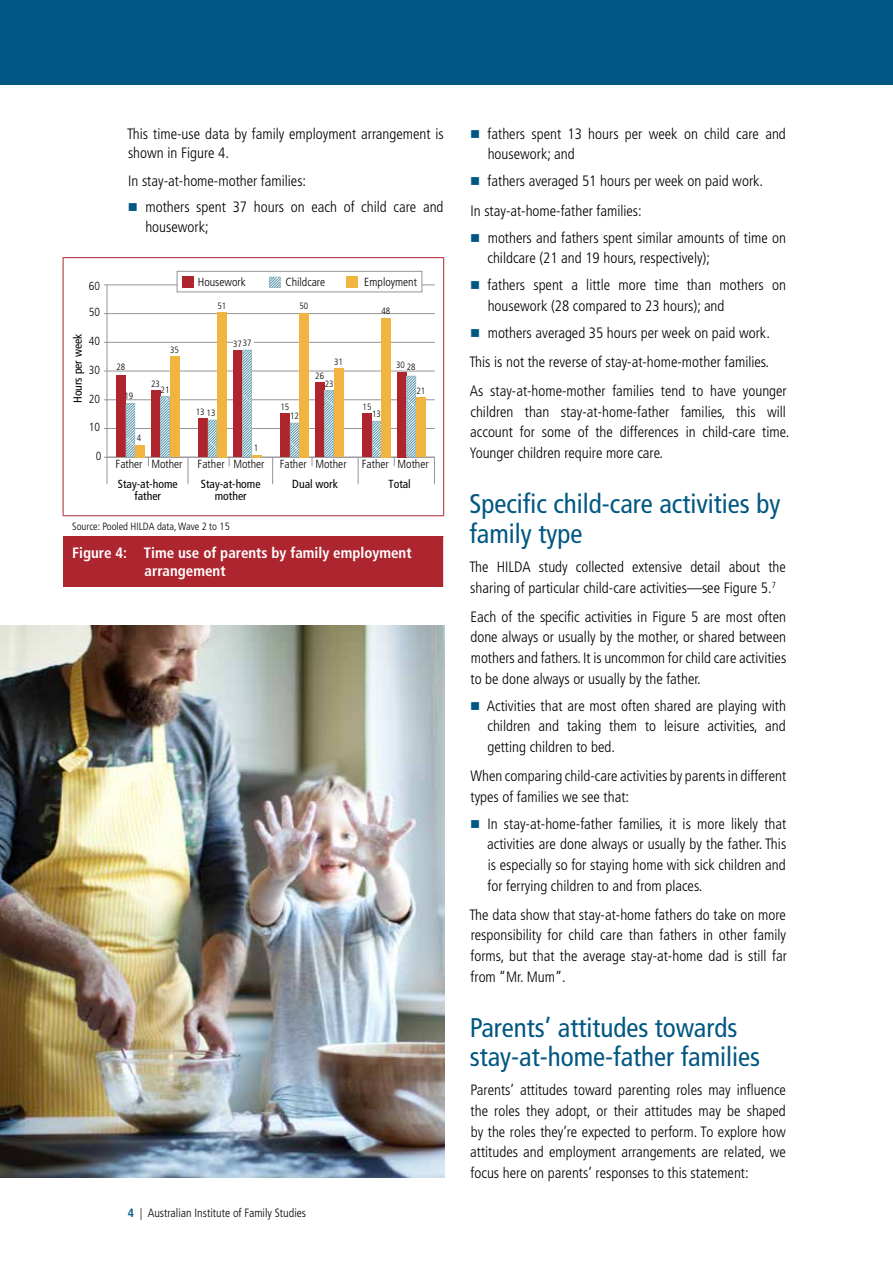
<style>
.page{position:relative;width:893px;height:1263px;background:#fff}
.page>*{position:absolute;margin:0;border:0;box-sizing:border-box;transform-origin:0 0}
.t1{font:condensed 27px/29.7px "Frutiger LT Std";color:#005782}
.t2{font:300 condensed 15px/20.7px "Frutiger LT Std";color:#000}
.t3{font:700 condensed 15px/18px "Frutiger LT Std";color:#fff}
.t4{font:300 condensed 12px "Frutiger LT Std";color:#000}
.t5{font:300 condensed 11.7px "Frutiger LT";color:#000}
.t6{font:condensed 11.7px/11.7px "Frutiger LT";color:#000;text-align:center}
.t7{font:300 condensed 10.5px "Frutiger LT Std";color:#000}
.t8{font:300 condensed 9.15px "Frutiger LT";color:#000}
.s1{font-weight:700;color:#005782}
</style>
<div class="page">
<div style="left:0;top:0;width:893px;height:85px;background:#005783"></div>
<div style="left:63px;top:536px;width:381px;height:51px;background:#ad252e"></div>
<hr style="left:443px;top:536px;width:1px;height:51px;background:#fff">
<hr style="left:63px;top:257px;width:381px;height:1px;background:#ad252e">
<hr style="left:63px;top:258px;width:1px;height:257px;background:#ad252e">
<hr style="left:443px;top:258px;width:1px;height:257px;background:#ad252e">
<hr style="left:63px;top:515px;width:381px;height:1px;background:#ad252e">
<hr style="left:107px;top:428px;width:328px;height:1px;background:#939598">
<hr style="left:107px;top:399px;width:328px;height:1px;background:#939598">
<hr style="left:107px;top:371px;width:328px;height:1px;background:#939598">
<hr style="left:107px;top:342px;width:328px;height:1px;background:#939598">
<hr style="left:107px;top:313px;width:328px;height:1px;background:#939598">
<hr style="left:107px;top:285px;width:1px;height:199px;background:#939598">
<hr style="left:107px;top:285px;width:328px;height:1px;background:#939598">
<hr style="left:107px;top:457px;width:328px;height:1px;background:#939598">
<svg style="left:188px;top:458px;width:1px;height:26px"></svg>
<svg style="left:272px;top:458px;width:1px;height:26px"></svg>
<svg style="left:358px;top:458px;width:1px;height:26px"></svg>
<svg style="left:434px;top:458px;width:1px;height:26px"></svg>
<div style="left:233px;top:340px;width:21px;height:5px;background:#fff"></div>
<div style="left:116px;top:376px;width:10px;height:81px;background:#ae252d"></div>
<svg style="left:126px;top:403px;width:9px;height:54px"></svg>
<div style="left:135px;top:445px;width:10px;height:12px;background:#f2b440"></div>
<div style="left:151px;top:391px;width:9px;height:66px;background:#ae252d"></div>
<svg style="left:160px;top:396px;width:10px;height:61px"></svg>
<div style="left:170px;top:356px;width:9px;height:101px;background:#f2b440"></div>
<div style="left:198px;top:419px;width:10px;height:38px;background:#ae252d"></div>
<svg style="left:208px;top:420px;width:9px;height:37px"></svg>
<div style="left:217px;top:312px;width:10px;height:145px;background:#f2b440"></div>
<div style="left:233px;top:350px;width:9px;height:107px;background:#ae252d"></div>
<svg style="left:242px;top:350px;width:19px;height:107px"></svg>
<div style="left:280px;top:413px;width:10px;height:44px;background:#ae252d"></div>
<svg style="left:290px;top:423px;width:9px;height:34px"></svg>
<div style="left:299px;top:313px;width:10px;height:144px;background:#f2b440"></div>
<div style="left:315px;top:383px;width:10px;height:74px;background:#ae252d"></div>
<svg style="left:325px;top:390px;width:9px;height:67px"></svg>
<div style="left:334px;top:368px;width:9px;height:89px;background:#f2b440"></div>
<div style="left:362px;top:414px;width:10px;height:43px;background:#ae252d"></div>
<svg style="left:372px;top:421px;width:9px;height:36px"></svg>
<div style="left:381px;top:318px;width:10px;height:139px;background:#f2b440"></div>
<div style="left:397px;top:372px;width:10px;height:85px;background:#ae252d"></div>
<svg style="left:407px;top:376px;width:9px;height:81px"></svg>
<div style="left:416px;top:397px;width:10px;height:60px;background:#f2b440"></div>
<div style="left:177px;top:271px;width:245px;height:21px;background:#fff"></div>
<div style="left:177px;top:271px;width:245px;height:21px;border:1px solid #939598"></div>
<div style="left:183px;top:277px;width:11px;height:11px;background:#ae252d"></div>
<svg style="left:269px;top:277px;width:11px;height:11px"></svg>
<div style="left:346px;top:277px;width:11px;height:11px;background:#f2b440"></div>
<img style="left:0;top:625px;width:444px;height:553px">
<p class="t2" style="left:127px;top:124px;width:318px;line-height:19.5px">This time-use data by family employment arrangement is shown in Figure 4.</p>
<p class="t2" style="left:145px;top:168px;width:300px;line-height:26px;text-indent:-17px">In stay-at-home-mother families:<br>mothers spent 37 hours on each of child care and</p>
<p class="t2" style="left:145px;top:216px;width:65px">housework;</p>
<p class="t5" style="left:89px;top:280px;width:13px">60</p>
<p class="t5" style="left:89px;top:306px;width:13px">50</p>
<p class="t6" style="left:72px;top:403px;width:71px;rotate:-90deg">Hours per week</p>
<p class="t5" style="left:89px;top:334px;width:13px">40</p>
<p class="t5" style="left:89px;top:363px;width:13px">30</p>
<p class="t5" style="left:89px;top:392px;width:13px">20</p>
<p class="t5" style="left:89px;top:421px;width:13px">10</p>
<p class="t5" style="left:96px;top:449px;width:7px">0</p>
<p class="t5" style="left:198px;top:275px;width:49px">Housework</p>
<p class="t5" style="left:285px;top:275px;width:41px">Childcare</p>
<p class="t5" style="left:364px;top:275px;width:54px">Employment</p>
<p class="t8" style="left:116px;top:361px;width:10px">28</p>
<p class="t8" style="left:125px;top:390px;width:10px">19</p>
<p class="t8" style="left:170px;top:344px;width:10px">35</p>
<p class="t8" style="left:151px;top:379px;width:10px">23</p>
<p class="t8" style="left:161px;top:385px;width:10px">21</p>
<p class="t8" style="left:137px;top:433px;width:6px">4</p>
<p class="t8" style="left:217px;top:300px;width:10px">51</p>
<p class="t8" style="left:233px;top:338px;width:20px">3737</p>
<p class="t8" style="left:196px;top:407px;width:21px">13 13</p>
<p class="t8" style="left:254px;top:443px;width:6px">1</p>
<p class="t8" style="left:299px;top:301px;width:10px">50</p>
<p class="t8" style="left:382px;top:306px;width:10px">48</p>
<p class="t8" style="left:334px;top:356px;width:10px">31</p>
<p class="t8" style="left:396px;top:361px;width:21px">30 28</p>
<p class="t8" style="left:315px;top:371px;width:10px">26</p>
<p class="t8" style="left:325px;top:378px;width:10px">23</p>
<p class="t8" style="left:416px;top:385px;width:10px">21</p>
<p class="t8" style="left:281px;top:401px;width:10px">15</p>
<p class="t8" style="left:290px;top:411px;width:10px">12</p>
<p class="t8" style="left:363px;top:402px;width:10px">15</p>
<p class="t8" style="left:372px;top:409px;width:10px">13</p>
<p class="t5" style="left:116px;top:458px;width:68px">Father Mother</p>
<p class="t5" style="left:198px;top:458px;width:68px">Father Mother</p>
<p class="t5" style="left:280px;top:458px;width:68px">Father Mother</p>
<p class="t5" style="left:362px;top:458px;width:68px">Father Mother</p>
<p class="t6" style="left:118px;top:478px;width:61px">Stay-at-home father</p>
<p class="t6" style="left:201px;top:478px;width:61px">Stay-at-home mother</p>
<p class="t6" style="left:292px;top:478px;width:47px">Dual work</p>
<p class="t6" style="left:388px;top:478px;width:24px">Total</p>
<p class="t7" style="left:72px;top:520px;width:159px">Source: Pooled HILDA data, Wave 2 to 15</p>
<p class="t3" style="left:145px;top:544px;width:268px;text-indent:-72px">Figure 4: Time use of parents by family employment arrangement</p>
<p class="t4" style="left:128px;top:1206px;width:180px"><span class="s1">4</span> | Australian Institute of Family Studies</p>
<p class="t2" style="left:488px;top:123px;width:300px">fathers spent 13 hours per week on child care and housework; and</p>
<p class="t2" style="left:470px;top:167px;width:294px;line-height:29.1px;text-indent:17px">fathers averaged 51 hours per week on paid work.<br>In stay-at-home-father families:</p>
<p class="t2" style="left:487px;top:227px;width:300px">mothers and fathers spent similar amounts of time on childcare (21 and 19 hours, respectively);</p>
<p class="t2" style="left:488px;top:275px;width:300px">fathers spent a little more time than mothers on housework (28 compared to 23 hours); and</p>
<p class="t2" style="left:469px;top:318px;width:319px;line-height:29.1px;text-indent:18px">mothers averaged 35 hours per week on paid work.<br>This is not the reverse of stay-at-home-mother families.<br>As stay-at-home-mother families tend to have younger</p>
<p class="t2" style="left:469px;top:401px;width:321px">children than stay-at-home-father families, this will account for some of the differences in child-care time.<br>Younger children require more care.</p>
<h1 class="t1" style="left:469px;top:489px;width:312px">Specific child-care activities by family type</h1>
<p class="t2" style="left:469px;top:557px;width:318px">The HILDA study collected extensive detail about the sharing of particular child-care activities—see Figure 5.<sup>7</sup></p>
<p class="t2" style="left:470px;top:606px;width:317px;text-align:justify">Each of the specific activities in Figure 5 are most often done always or usually by the mother, or shared between mothers and fathers. It is uncommon for child care activities to be done always or usually by the father.</p>
<p class="t2" style="left:487px;top:695px;width:301px;text-align:justify">Activities that are most often shared are playing with children and taking them to leisure activities, and getting children to bed.</p>
<p class="t2" style="left:470px;top:766px;width:317px">When comparing child-care activities by parents in different types of families we see that:</p>
<p class="t2" style="left:487px;top:813px;width:301px;text-align:justify">In stay-at-home-father families, it is more likely that activities are done always or usually by the father. This is especially so for staying home with sick children and for ferrying children to and from places.</p>
<p class="t2" style="left:469px;top:904px;width:319px;text-align:justify">The data show that stay-at-home fathers do take on more responsibility for child care than fathers in other family forms, but that the average stay-at-home dad is still far from “Mr. Mum”.</p>
<h1 class="t1" style="left:470px;top:1013px;width:292px">Parents’ attitudes towards stay-at-home-father families</h1>
<p class="t2" style="left:470px;top:1080px;width:317px;text-align:justify">Parents’ attitudes toward parenting roles may influence the roles they adopt, or their attitudes may be shaped by the roles they’re expected to perform. To explore how attitudes and employment arrangements are related, we focus here on parents’ responses to this statement:</p>
</div>
